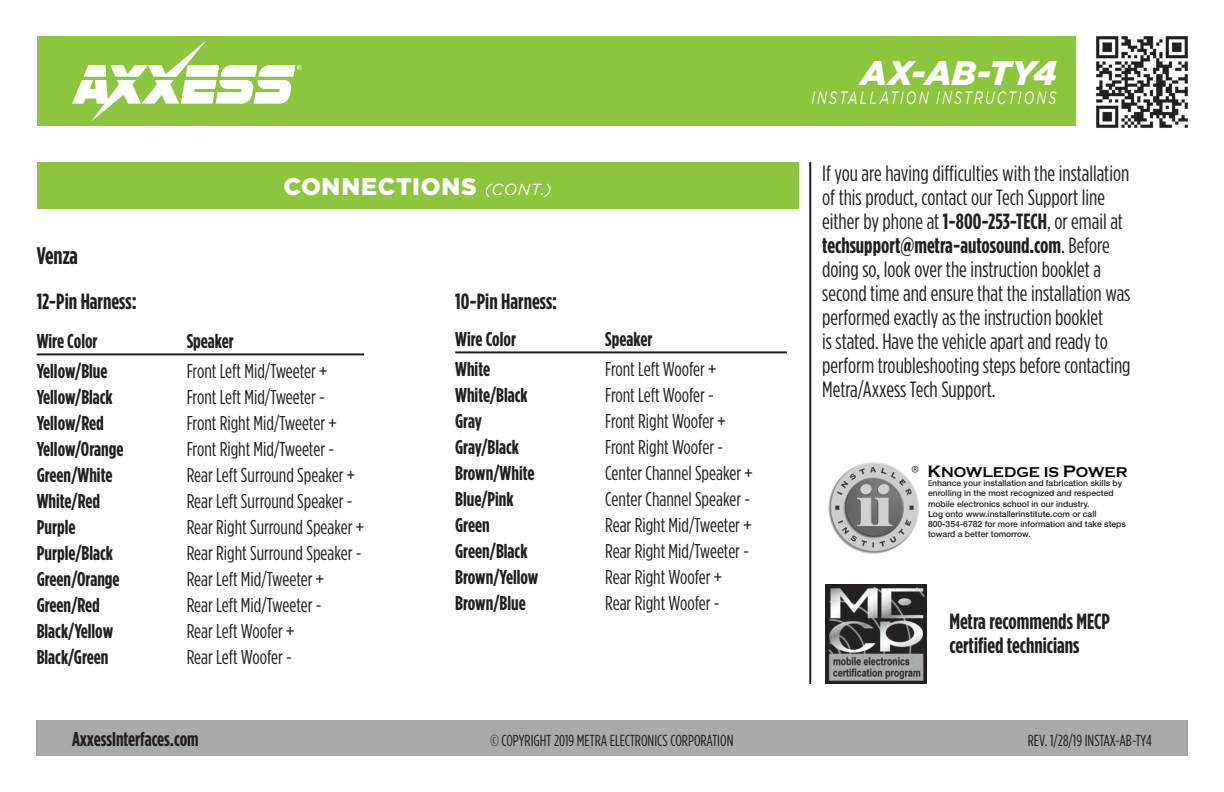
<style>
.page{position:relative;width:1224px;height:792px;background:#fff}
.page>*{position:absolute;margin:0;border:0;box-sizing:border-box;transform-origin:0 0}
.t1{font:italic 900 34px "Gotham";letter-spacing:.02em;color:#fff}
.t2{font:900 24px "Gotham";letter-spacing:.03em;color:#fff}
.t3{font:700 24px "Gotham Condensed";color:#231f20}
.t4{font:22px/24px "Gotham Condensed";color:#231f20}
.t5{font:700 22px/24px "Gotham Condensed";color:#231f20}
.t6{font:20px "Gotham Condensed";color:#231f20}
.t7{font:700 20px "Gotham Condensed";color:#231f20}
.t8{font:italic 18px "Gotham";letter-spacing:.165em;color:#fff;scale:.7 1}
.t9{font:16px "Gotham Condensed";color:#231f20}
.t10{font:700 14.6px "Copperplate Gothic";color:#050504}
.t11{font:14.6px "Myriad";color:#231f20}
.t12{font:500 8.6px/10.2px "Helvetica Neue";color:#231f20}
.s1{font-weight:400;font-style:italic;font-size:16px}
.s2{font-weight:700}
.s3{font-size:17.2px}
.s4{font-family:"Myriad";font-weight:400}
</style>
<div class="page">
<div style="left:36px;top:720px;width:1152px;height:36px;background:#a8a9ad"></div>
<hr style="left:809px;top:162px;width:2px;height:522px;background:#231f20">
<div style="left:37px;top:36px;width:1150px;height:90px;background:#8bc63e"></div>
<div style="left:1077px;top:2px;width:120px;height:140px;background:#fff"></div>
<img style="left:1096px;top:36px;width:92px;height:92px">
<svg style="left:72px;top:40px;width:230px;height:82px"></svg>
<img style="left:828px;top:462px;width:91px;height:92px">
<img style="left:826px;top:584px;width:100px;height:100px">
<div style="left:37px;top:162px;width:761px;height:46px;background:#8bc63e"></div>
<hr style="left:455px;top:351px;width:332px;height:2px;background:#231f20">
<hr style="left:37px;top:353px;width:327px;height:2px;background:#231f20">
<h1 class="t1" style="left:861px;top:53px;width:197px">AX-AB-TY4</h1>
<p class="t3" style="left:37px;top:242px;width:43px">Venza</p>
<p class="t5" style="left:37px;top:289px;width:101px">12-Pin Harness:</p>
<p class="t7" style="left:37px;top:329px;width:62px">Wire Color</p>
<p class="t7" style="left:187px;top:329px;width:49px">Speaker</p>
<p class="t2" style="left:283px;top:172px;width:270px">CONNECTIONS <span class="s1">(CONT.)</span></p>
<p class="t5" style="left:455px;top:289px;width:104px">10-Pin Harness:</p>
<p class="t7" style="left:455px;top:327px;width:62px">Wire Color</p>
<p class="t7" style="left:605px;top:327px;width:49px">Speaker</p>
<p class="t7" style="left:37px;top:360px;width:72px">Yellow/Blue</p>
<p class="t6" style="left:187px;top:360px;width:142px">Front Left Mid/Tweeter +</p>
<p class="t7" style="left:37px;top:386px;width:78px">Yellow/Black</p>
<p class="t6" style="left:187px;top:386px;width:140px">Front Left Mid/Tweeter -</p>
<p class="t7" style="left:37px;top:412px;width:69px">Yellow/Red</p>
<p class="t6" style="left:187px;top:412px;width:151px">Front Right Mid/Tweeter +</p>
<p class="t7" style="left:37px;top:438px;width:88px">Yellow/Orange</p>
<p class="t6" style="left:187px;top:438px;width:149px">Front Right Mid/Tweeter -</p>
<p class="t7" style="left:37px;top:464px;width:77px">Green/White</p>
<p class="t6" style="left:187px;top:464px;width:170px">Rear Left Surround Speaker +</p>
<p class="t7" style="left:37px;top:490px;width:65px">White/Red</p>
<p class="t6" style="left:187px;top:490px;width:167px">Rear Left Surround Speaker -</p>
<p class="t7" style="left:37px;top:516px;width:40px">Purple</p>
<p class="t6" style="left:187px;top:516px;width:179px">Rear Right Surround Speaker +</p>
<p class="t7" style="left:37px;top:542px;width:78px">Purple/Black</p>
<p class="t6" style="left:187px;top:542px;width:176px">Rear Right Surround Speaker -</p>
<p class="t7" style="left:37px;top:568px;width:84px">Green/Orange</p>
<p class="t6" style="left:187px;top:568px;width:139px">Rear Left Mid/Tweeter +</p>
<p class="t7" style="left:37px;top:594px;width:65px">Green/Red</p>
<p class="t6" style="left:187px;top:594px;width:136px">Rear Left Mid/Tweeter -</p>
<p class="t7" style="left:37px;top:620px;width:78px">Black/Yellow</p>
<p class="t6" style="left:187px;top:620px;width:109px">Rear Left Woofer +</p>
<p class="t7" style="left:37px;top:646px;width:73px">Black/Green</p>
<p class="t6" style="left:187px;top:646px;width:107px">Rear Left Woofer -</p>
<p class="t7" style="left:455px;top:358px;width:36px">White</p>
<p class="t6" style="left:605px;top:358px;width:113px">Front Left Woofer +</p>
<p class="t7" style="left:455px;top:384px;width:74px">White/Black</p>
<p class="t6" style="left:605px;top:384px;width:110px">Front Left Woofer -</p>
<p class="t7" style="left:455px;top:410px;width:28px">Gray</p>
<p class="t6" style="left:605px;top:410px;width:122px">Front Right Woofer +</p>
<p class="t7" style="left:455px;top:436px;width:65px">Gray/Black</p>
<p class="t6" style="left:605px;top:436px;width:119px">Front Right Woofer -</p>
<p class="t7" style="left:455px;top:462px;width:81px">Brown/White</p>
<p class="t6" style="left:605px;top:462px;width:149px">Center Channel Speaker +</p>
<p class="t7" style="left:455px;top:488px;width:60px">Blue/Pink</p>
<p class="t6" style="left:605px;top:488px;width:147px">Center Channel Speaker -</p>
<p class="t7" style="left:455px;top:514px;width:36px">Green</p>
<p class="t6" style="left:605px;top:514px;width:148px">Rear Right Mid/Tweeter +</p>
<p class="t7" style="left:455px;top:540px;width:74px">Green/Black</p>
<p class="t6" style="left:605px;top:540px;width:145px">Rear Right Mid/Tweeter -</p>
<p class="t7" style="left:455px;top:566px;width:85px">Brown/Yellow</p>
<p class="t6" style="left:605px;top:566px;width:118px">Rear Right Woofer +</p>
<p class="t7" style="left:455px;top:592px;width:72px">Brown/Blue</p>
<p class="t6" style="left:605px;top:592px;width:116px">Rear Right Woofer -</p>
<p class="t8" style="left:811px;top:88px;width:352px">INSTALLATION INSTRUCTIONS</p>
<p class="t4" style="left:822px;top:161px;width:310px">If you are having difficulties with the installation of this product, contact our Tech Support line either by phone at <span class="s2">1-800-253-TECH</span>, or email at <span class="s2">techsupport@metra-autosound.com</span>. Before doing so, look over the instruction booklet a second time and ensure that the installation was performed exactly as the instruction booklet<br>is stated. Have the vehicle apart and ready to perform troubleshooting steps before contacting Metra/Axxess Tech Support.</p>
<p class="t11" style="left:912px;top:464px;width:9px">®</p>
<p class="t10" style="left:927px;top:464px;width:202px"><span class="s3">K</span>NOWLEDGE IS <span class="s3">P</span>OWER</p>
<p class="t12" style="left:928px;top:478px;width:199px"><span class="s4">E</span>nhance your installation and fabrication skills by enrolling in the most recognized and respected mobile electronics school in our industry.<br>Log onto www.installerinstitute.com or call 800-354-6782 for more information and take steps toward a better tomorrow.</p>
<p class="t5" style="left:949px;top:609px;width:162px">Metra recommends MECP certified technicians</p>
<p class="t7" style="left:72px;top:728px;width:128px">AxxessInterfaces.com</p>
<p class="t9" style="left:491px;top:732px;width:244px">© COPYRIGHT 2019 METRA ELECTRONICS CORPORATION</p>
<p class="t9" style="left:1028px;top:732px;width:126px">REV. 1/28/19 INSTAX-AB-TY4</p>
</div>
